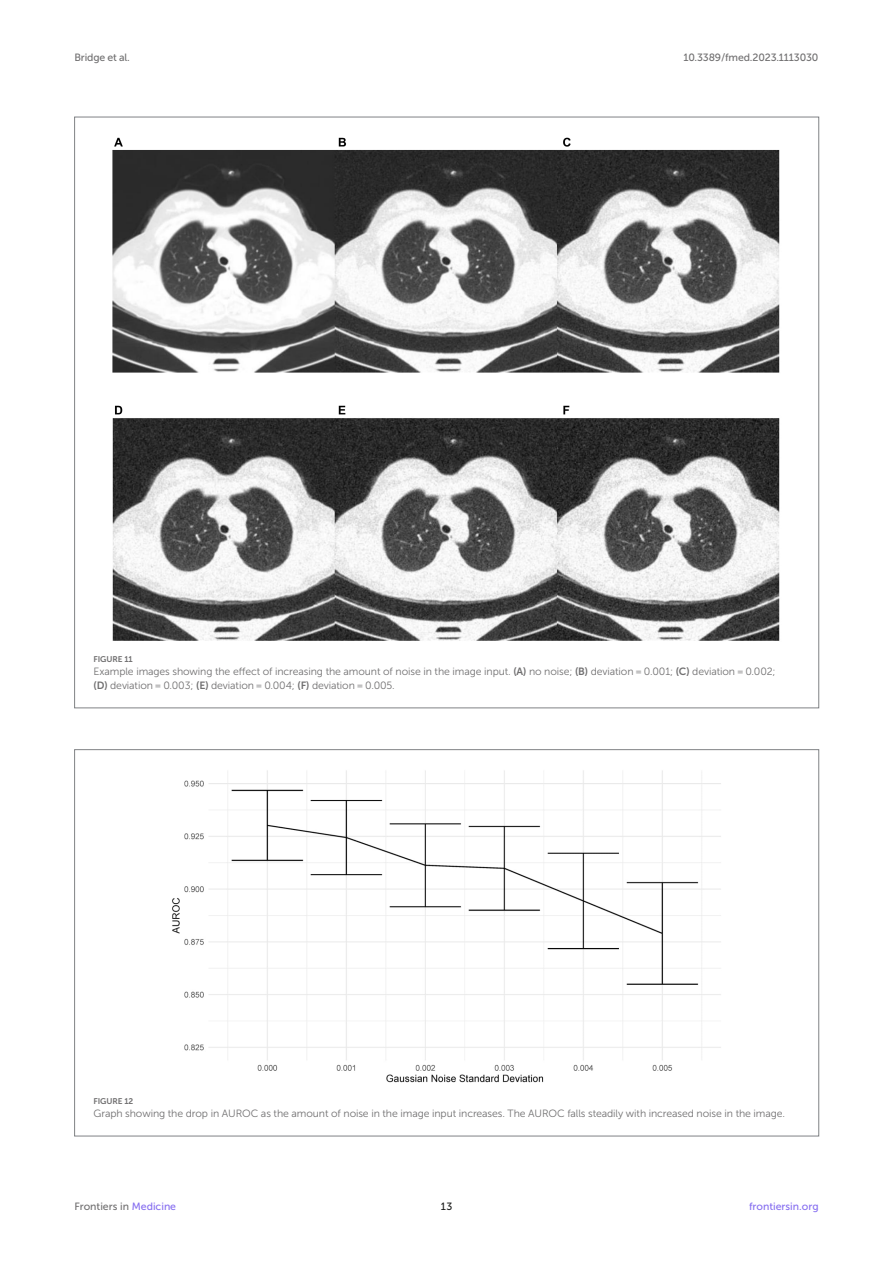
<style>
.page{position:relative;width:893px;height:1263px;background:#fff}
.page>*{position:absolute;margin:0;border:0;box-sizing:border-box;transform-origin:0 0}
.FIG_LEG{font:10.5px/13.5px "Museo Sans 300";letter-spacing:-.01em;color:#706f70}
.t1{font:10.5px "Museo Sans 500";letter-spacing:-.015em;color:#706f70}
.t2{font:10.5px "Museo Sans 500";color:#856df0}
.t3{font:10.5px "Museo Sans 500";color:#1b1c1b}
.FIG_HD{font:8.25px "Museo Sans 700";letter-spacing:-.01em;color:#706f70}
.s1{font-family:"Museo Sans 700"}
.s2{color:#856df0}
</style>
<div class="page">
<img style="left:112px;top:137px;width:668px;height:504px">
<img style="left:172px;top:770px;width:549px;height:313px">
<p class="t1" style="left:74px;top:51px;width:57px">Bridge et al.</p>
<p class="t1" style="left:683px;top:51px;width:137px">10.3389/fmed.2023.1113030</p>
<p class="FIG_HD" style="left:94px;top:654px;width:41px">FIGURE 11</p>
<p class="FIG_LEG" style="left:94px;top:665px;width:684px">Example images showing the effect of increasing the amount of noise in the image input. <span class="s1">(A)</span> no noise; <span class="s1">(B)</span> deviation = 0.001; <span class="s1">(C)</span> deviation = 0.002; <span class="s1">(D)</span> deviation = 0.003; <span class="s1">(E)</span> deviation = 0.004; <span class="s1">(F)</span> deviation = 0.005.</p>
<p class="FIG_HD" style="left:94px;top:1096px;width:41px">FIGURE 12</p>
<p class="FIG_LEG" style="left:94px;top:1107px;width:693px">Graph showing the drop in AUROC as the amount of noise in the image input increases. The AUROC falls steadily with increased noise in the image.</p>
<p class="t1" style="left:74px;top:1200px;width:103px">Frontiers in <span class="s2">Medicine</span></p>
<p class="t3" style="left:441px;top:1200px;width:13px">13</p>
<p class="t2" style="left:749px;top:1200px;width:71px">frontiersin.org</p>
</div>
